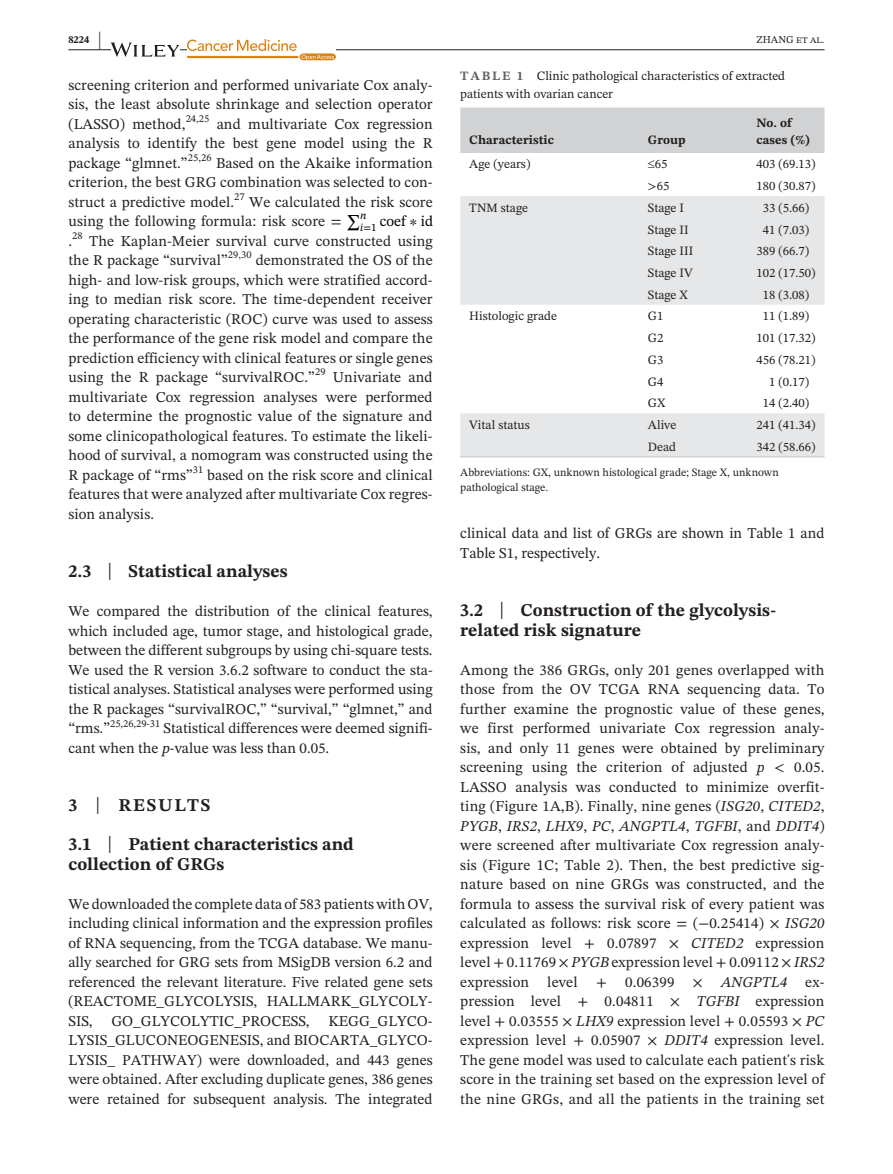
<style>
.page{position:relative;width:893px;height:1174px;background:#fff}
.page>*{position:absolute;margin:0;border:0;box-sizing:border-box;transform-origin:0 0}
.t1{font:700 18px/39px "STIX Two Text";color:#231f20}
.t2{font:15px/19.5px "STIX Two Text";letter-spacing:.005em;color:#231f20;text-align:justify}
.t3{font:15px "STIX Two Text";color:#000}
.t4{font:15px "STIX Math Extensions";color:#000}
.t5{font:12.75px/18px "STIX Two Text";color:#231f20}
.t6{font:700 12.75px/17.2px "STIX Two Text";color:#231f20}
.t7{font:11.25px/15.8px "STIX Two Text";color:#231f20}
.t8{font:10.5px "STIX Two Text";letter-spacing:.005em;color:#231f20}
.t9{font:700 10.5px "STIX Two Text";color:#231f20}
.s1{font-size:21px}
.s2{font-weight:700;color:#636366}
.s3{font-family:"STIX Math"}
.s4{font-weight:400;font-size:23.7px}
.s5{font-style:italic}
</style>
<div class="page">
<hr style="left:68px;top:49px;width:756px;height:1px;background:#231f20">
<svg style="left:111px;top:43px;width:68px;height:14px"></svg>
<svg style="left:187px;top:39px;width:149px;height:21px"></svg>
<div style="left:460px;top:108px;width:364px;height:45px;background:#d1d2d4"></div>
<svg style="left:460px;top:196px;width:364px;height:260px;fill:#e6e7e9"></svg>
<hr style="left:460px;top:456px;width:179px;height:1px;background:#d1d2d4">
<hr style="left:639px;top:456px;width:108px;height:1px;background:#d1d2d4">
<hr style="left:747px;top:456px;width:77px;height:1px;background:#d1d2d4">
<p class="t9" style="left:68px;top:32px;width:34px">8224 <span class="s1">|</span></p>
<p class="t8" style="left:756px;top:32px;width:69px">ZHANG et al.</p>
<p class="t2" style="left:68px;top:75px;width:366px">screening criterion and performed univariate Cox analy&shy;sis, the least absolute shrinkage and selection operator (LASSO) method,</p>
<p class="t5" style="left:460px;top:66px;width:326px"><span class="s2">TABLE 1</span> Clinic pathological characteristics of extracted patients with ovarian cancer</p>
<p class="t6" style="left:469px;top:131px;width:86px">Characteristic</p>
<p class="t6" style="left:648px;top:131px;width:39px">Group</p>
<p class="t8" style="left:186px;top:111px;width:25px">24,25</p>
<p class="t6" style="left:756px;top:114px;width:55px">No. of cases (%)</p>
<p class="t2" style="left:68px;top:114px;width:366px;text-indent:148px">and multivariate Cox regression analysis to identify the best gene model using the R package “glmnet.”</p>
<p class="t8" style="left:188px;top:150px;width:25px">25,26</p>
<p class="t2" style="left:68px;top:153px;width:366px;text-indent:148px">Based on the Akaike information criterion, the best GRG combination was selected to con&shy;struct a predictive model.</p>
<p class="t5" style="left:469px;top:155px;width:63px">Age (years)</p>
<p class="t5" style="left:648px;top:155px;width:21px">≤65</p>
<p class="t5" style="left:756px;top:155px;width:61px">403 (69.13)</p>
<p class="t5" style="left:648px;top:177px;width:23px">&gt;65</p>
<p class="t5" style="left:756px;top:177px;width:61px">180 (30.87)</p>
<p class="t5" style="left:469px;top:198px;width:60px">TNM stage</p>
<p class="t5" style="left:648px;top:198px;width:38px">Stage I</p>
<p class="t5" style="left:763px;top:198px;width:48px">33 (5.66)</p>
<p class="t5" style="left:648px;top:220px;width:42px">Stage II</p>
<p class="t5" style="left:763px;top:220px;width:48px">41 (7.03)</p>
<p class="t5" style="left:648px;top:242px;width:47px">Stage III</p>
<p class="t5" style="left:756px;top:242px;width:54px">389 (66.7)</p>
<p class="t5" style="left:648px;top:264px;width:46px">Stage IV</p>
<p class="t5" style="left:756px;top:264px;width:61px">102 (17.50)</p>
<p class="t5" style="left:648px;top:285px;width:42px">Stage X</p>
<p class="t5" style="left:763px;top:285px;width:48px">18 (3.08)</p>
<p class="t5" style="left:469px;top:307px;width:89px">Histologic grade</p>
<p class="t5" style="left:648px;top:307px;width:17px">G1</p>
<p class="t5" style="left:763px;top:307px;width:48px">11 (1.89)</p>
<p class="t5" style="left:648px;top:329px;width:17px">G2</p>
<p class="t5" style="left:756px;top:329px;width:61px">101 (17.32)</p>
<p class="t5" style="left:648px;top:350px;width:17px">G3</p>
<p class="t5" style="left:756px;top:350px;width:61px">456 (78.21)</p>
<p class="t5" style="left:648px;top:372px;width:17px">G4</p>
<p class="t5" style="left:769px;top:372px;width:42px">1 (0.17)</p>
<p class="t5" style="left:648px;top:394px;width:19px">GX</p>
<p class="t5" style="left:763px;top:394px;width:48px">14 (2.40)</p>
<p class="t5" style="left:469px;top:416px;width:62px">Vital status</p>
<p class="t5" style="left:648px;top:416px;width:30px">Alive</p>
<p class="t5" style="left:756px;top:416px;width:61px">241 (41.34)</p>
<p class="t5" style="left:648px;top:437px;width:30px">Dead</p>
<p class="t5" style="left:756px;top:437px;width:61px">342 (58.66)</p>
<p class="t7" style="left:460px;top:464px;width:320px">Abbreviations: GX, unknown histological grade; Stage X, unknown pathological stage.</p>
<p class="t8" style="left:234px;top:189px;width:12px">27</p>
<p class="t2" style="left:68px;top:192px;width:366px;text-indent:181px">We calculated the risk score using the following formula: risk score =</p>
<p class="t4" style="left:347px;top:202px;width:21px">∑<sub>n</sub></p>
<p class="t3" style="left:360px;top:214px;width:74px"><sub>i</sub><sub>=</sub><sub>1</sub> coef <span class="s3">∗</span> id</p>
<p class="t8" style="left:72px;top:228px;width:12px">28</p>
<p class="t2" style="left:68px;top:231px;width:366px;text-indent:21px">The Kaplan-Meier survival curve constructed using the R package “survival”</p>
<p class="t2" style="left:68px;top:231px;width:5px">.</p>
<p class="t8" style="left:228px;top:247px;width:25px">29,30</p>
<p class="t2" style="left:68px;top:250px;width:366px;text-indent:187px">demonstrated the OS of the high- and low-risk groups, which were stratified accord&shy;ing to median risk score. The time-dependent receiver operating characteristic (ROC) curve was used to assess the performance of the gene risk model and compare the prediction efficiency with clinical features or single genes using the R package “survivalROC.”</p>
<p class="t8" style="left:315px;top:364px;width:12px">29</p>
<p class="t2" style="left:68px;top:367px;width:366px;text-indent:264px">Univariate and multivariate Cox regression analyses were performed to determine the prognostic value of the signature and some clinicopathological features. To estimate the likeli&shy;hood of survival, a nomogram was constructed using the R package of “rms”</p>
<p class="t8" style="left:193px;top:462px;width:12px">31</p>
<p class="t2" style="left:68px;top:465px;width:366px;text-indent:139px">based on the risk score and clinical features that were analyzed after multivariate Cox regres&shy;sion analysis.</p>
<p class="t1" style="left:68px;top:552px;width:221px">2.3 <span class="s4">|</span> Statistical analyses</p>
<p class="t2" style="left:68px;top:601px;width:366px">We compared the distribution of the clinical features, which included age, tumor stage, and histological grade, between the different subgroups by using chi-square tests.<br>We used the R version 3.6.2 software to conduct the sta&shy;tistical analyses. Statistical analyses were performed using the R packages “survivalROC,” “survival,” “glmnet,” and “rms.”</p>
<p class="t8" style="left:110px;top:715px;width:52px">25,26,29-31</p>
<p class="t2" style="left:68px;top:718px;width:366px;text-indent:95px">Statistical differences were deemed signifi&shy;cant when the <span class="s5">p</span>-value was less than 0.05.</p>
<p class="t1" style="left:68px;top:786px;width:287px">3 <span class="s4">|</span> RESULTS<br>3.1 <span class="s4">|</span> Patient characteristics and</p>
<p class="t1" style="left:68px;top:845px;width:158px">collection of GRGs</p>
<p class="t2" style="left:68px;top:894px;width:366px">We downloaded the complete data of 583 patients with OV, including clinical information and the expression profiles of RNA sequencing, from the TCGA database. We manu&shy;ally searched for GRG sets from MSigDB version 6.2 and referenced the relevant literature. Five related gene sets (REACTOME_GLYCOLYSIS, HALLMARK_GLYCOLY-SIS, GO_GLYCOLYTIC_PROCESS, KEGG_GLYCO-LYSIS_GLUCONEOGENESIS, and BIOCARTA_GLYCO-LYSIS_ PATHWAY) were downloaded, and 443 genes were obtained. After excluding duplicate genes, 386 genes were retained for subsequent analysis. The integrated</p>
<p class="t2" style="left:460px;top:523px;width:366px">clinical data and list of GRGs are shown in Table 1 and<br>Table S1, respectively.</p>
<p class="t1" style="left:460px;top:601px;width:317px;line-height:19.5px">3.2 <span class="s4">|</span> Construction of the glycolysis&shy;related risk signature</p>
<p class="t2" style="left:460px;top:660px;width:366px">Among the 386 GRGs, only 201 genes overlapped with those from the OV TCGA RNA sequencing data. To further examine the prognostic value of these genes, we first performed univariate Cox regression analy&shy;sis, and only 11 genes were obtained by preliminary screening using the criterion of adjusted <span class="s5">p</span> &lt; 0.05.<br>LASSO analysis was conducted to minimize overfit&shy;ting (Figure 1A,B). Finally, nine genes (<span class="s5">ISG20</span>, <span class="s5">CITED2</span>, <span class="s5">PYGB</span>, <span class="s5">IRS2</span>, <span class="s5">LHX9</span>, <span class="s5">PC</span>, <span class="s5">ANGPTL4</span>, <span class="s5">TGFBI</span>, and <span class="s5">DDIT4</span>) were screened after multivariate Cox regression analy&shy;sis (Figure 1C; Table 2). Then, the best predictive sig&shy;nature based on nine GRGs was constructed, and the formula to assess the survival risk of every patient was calculated as follows: risk score = (−0.25414) × <span class="s5">ISG20 </span>expression level + 0.07897 × <span class="s5">CITED2</span> expression level + 0.11769 × <span class="s5">PYGB</span> expression level + 0.09112 × <span class="s5">IRS2 </span>expression level + 0.06399 × <span class="s5">ANGPTL4</span> ex&shy;pression level + 0.04811 × <span class="s5">TGFBI</span> expression level + 0.03555 × <span class="s5">LHX9</span> expression level + 0.05593 × <span class="s5">PC </span>expression level + 0.05907 × <span class="s5">DDIT4</span> expression level.<br>The gene model was used to calculate each patient's risk score in the training set based on the expression level of the nine GRGs, and all the patients in the training set</p>
</div>
